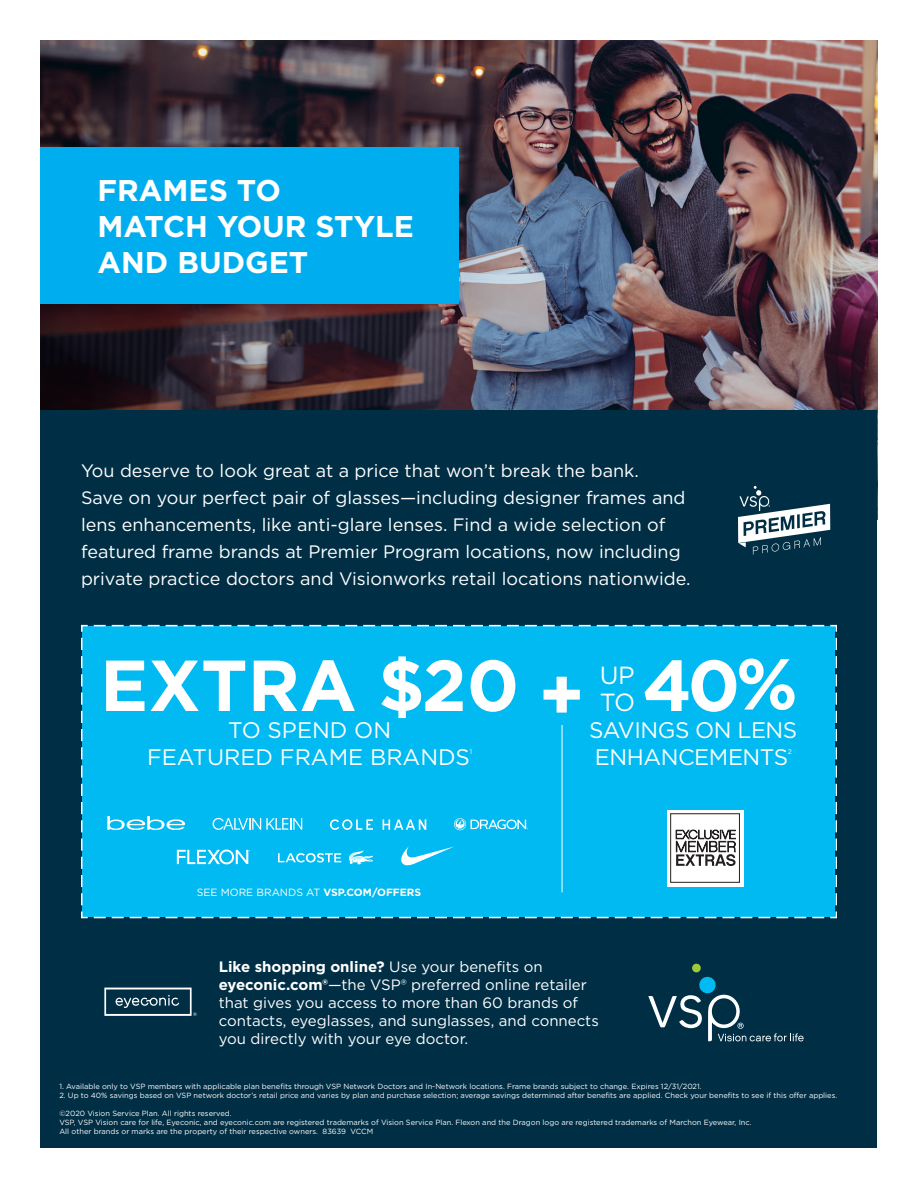
<style>
.page{position:relative;width:918px;height:1188px;background:#fff}
.page>*{position:absolute;margin:0;border:0;box-sizing:border-box;transform-origin:0 0}
.VC_Heading_1{font:700 72px "Gotham";color:#fff}
.VC_Heading_1-2{font:700 30px/36px "Gotham";color:#fff}
.VC_Heading_1-3{font:24.75px/27px "Gotham";color:#fff}
.VC_Heading_1-4{font:22.5px "Gotham";color:#fff}
.VC_Heading_1-5{font:22.5px "Gotham";letter-spacing:-.02em;color:#fff}
.t1{font:18px/27px "Gotham";color:#fff}
.BT_VC_body{font:15px/18px "Gotham";color:#fff}
.VC_Heading_1-6{font:10.5px "Gotham";color:#fff}
.VC_Legal{font:7.5px/9px "Gotham";color:#fff}
.VC_Heading_1-7{font:6.75px "Gotham";color:#fff}
.s1{font-weight:700}
</style>
<div class="page">
<img style="left:40px;top:40px;width:838px;height:370px">
<div style="left:40px;top:410px;width:838px;height:738px;background:#002f45"></div>
<div style="left:81px;top:624px;width:756px;height:295px;background:#00baf1"></div>
<svg style="left:104px;top:988px;width:93px;height:28px"></svg>
<svg style="left:738px;top:486px;width:92px;height:69px"></svg>
<div style="left:40px;top:147px;width:419px;height:157px;background:#00aeef"></div>
<div style="left:667px;top:810px;width:76px;height:76px;background:#fff"></div>
<div style="left:670px;top:814px;width:70px;height:69px;border:1px solid #231f20"></div>
<svg style="left:676px;top:830px;width:60px;height:36px"></svg>
<hr style="left:562px;top:725px;width:1px;height:167px;background:#fff">
<svg style="left:692px;top:963px;width:9px;height:10px"></svg>
<svg style="left:648px;top:976px;width:156px;height:65px"></svg>
<svg style="left:278px;top:853px;width:63px;height:10px"></svg>
<svg style="left:349px;top:850px;width:24px;height:15px"></svg>
<svg style="left:177px;top:850px;width:73px;height:14px"></svg>
<svg style="left:400px;top:846px;width:54px;height:21px"></svg>
<svg style="left:213px;top:818px;width:89px;height:12px"></svg>
<svg style="left:330px;top:819px;width:96px;height:11px"></svg>
<svg style="left:107px;top:816px;width:78px;height:14px"></svg>
<svg style="left:454px;top:818px;width:74px;height:12px"></svg>
<p class="VC_Heading_1-2" style="left:98px;top:172px;width:318px">FRAMES TO<br>MATCH YOUR STYLE<br>AND BUDGET</p>
<p class="t1" style="left:81px;top:457px;width:611px">You deserve to look great at a price that won’t break the bank.<br>Save on your perfect pair of glasses—including designer frames and lens enhancements, like anti-glare lenses. Find a wide selection of featured frame brands at Premier Program locations, now including private practice doctors and Visionworks retail locations nationwide.</p>
<p class="VC_Heading_1" style="left:100px;top:638px;width:421px">EXTRA $20</p>
<p class="VC_Heading_1-4" style="left:228px;top:716px;width:164px">TO SPEND ON</p>
<p class="VC_Heading_1-4" style="left:147px;top:743px;width:324px">FEATURED FRAME BRANDS</p>
<p class="VC_Heading_1-7" style="left:470px;top:747px;width:4px">1</p>
<p class="VC_Heading_1" style="left:539px;top:647px;width:48px">+</p>
<p class="VC_Heading_1" style="left:642px;top:638px;width:157px">40%</p>
<p class="VC_Heading_1-5" style="left:595px;top:743px;width:195px">ENHANCEMENTS</p>
<p class="VC_Heading_1-7" style="left:788px;top:747px;width:6px">2</p>
<p class="VC_Heading_1-3" style="left:600px;top:661px;width:37px">UP<br>TO</p>
<p class="VC_Heading_1-5" style="left:589px;top:716px;width:210px">SAVINGS ON LENS</p>
<p class="VC_Heading_1-6" style="left:197px;top:885px;width:226px">SEE MORE BRANDS AT <span class="s1">VSP.COM/OFFERS</span></p>
<p class="BT_VC_body" style="left:219px;top:957px;width:382px"><span class="s1">Like shopping online?</span> Use your benefits on <span class="s1">eyeconic.com®</span>—the VSP® preferred online retailer that gives you access to more than 60 brands of contacts, eyeglasses, and sunglasses, and connects you directly with your eye doctor.</p>
<p class="VC_Legal" style="left:59px;top:1082px;width:644px">1. Available only to VSP members with applicable plan benefits through VSP Network Doctors and In-Network locations. Frame brands subject to change. Expires 12/31/2021.</p>
<p class="VC_Legal" style="left:59px;top:1091px;width:779px">2. Up to 40% savings based on VSP network doctor’s retail price and varies by plan and purchase selection; average savings determined after benefits are applied. Check your benefits to see if this offer applies.</p>
<p class="VC_Legal" style="left:59px;top:1109px;width:694px">©2020 Vision Service Plan. All rights reserved.<br>VSP, VSP Vision care for life, Eyeconic, and eyeconic.com are registered trademarks of Vision Service Plan. Flexon and the Dragon logo are registered trademarks of Marchon Eyewear, Inc.<br>All other brands or marks are the property of their respective owners. 83639 VCCM</p>
</div>
